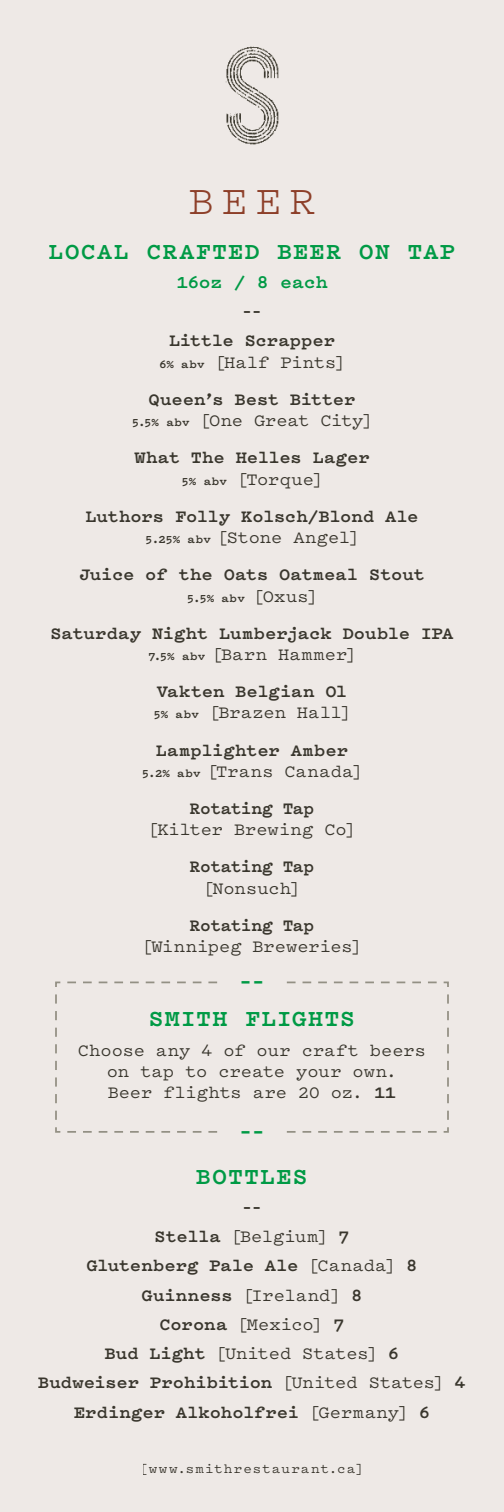
<style>
.page{position:relative;width:504px;height:1512px;background:#eee9e6}
.page>*{position:absolute;margin:0;border:0;box-sizing:border-box;transform-origin:0 0}
.t1{font:42px "Pitch";color:#98462e}
.t2{font:700 24.5px/37.1px "Pitch";letter-spacing:.05em;color:#00a94d;text-align:center}
.t3{font:700 19.25px "Pitch";letter-spacing:-.01em;color:#00a94d}
.t4{font:700 18.38px/29.2px "Pitch";letter-spacing:-.005em;color:#3e3c32;text-align:center}
.t5{font:500 18.38px/21.3px "Pitch";letter-spacing:-.005em;color:#3e3c32;text-align:center}
.t6{font:700 18.38px "Pitch";letter-spacing:-.025em;color:#3e3c32;scale:.95 1}
.t7{font:500 14px "Pitch";letter-spacing:.075em;color:#3e3c32}
.t8{font:700 12.25px "Pitch";color:#3e3c32}
.s1{font-size:12.25px}
.s2{font-weight:500}
.s3{font-weight:500;font-size:18.38px}
.s4{font-weight:700}
</style>
<div class="page">
<img style="left:225px;top:46px;width:54px;height:99px">
<svg style="left:55px;top:981px;width:394px;height:152px"></svg>
<div style="left:220px;top:977px;width:64px;height:171px;background:#eee9e6"></div>
<h1 class="t1" style="left:189px;top:172px;width:128px">BEER</h1>
<h2 class="t2" style="left:49px;top:232px;width:408px">LOCAL CRAFTED BEER ON TAP</h2>
<p class="t3" style="left:176px;top:269px;width:153px">16oz / 8 each</p>
<p class="t4" style="left:169px;top:296px;width:167px">––<br>Little Scrapper</p>
<p class="t4" style="left:149px;top:343px;width:208px;line-height:37.1px"><span class="s1">6% abv</span> <span class="s2">[Half Pints]<br></span>Queen’s Best Bitter</p>
<p class="t4" style="left:132px;top:401px;width:242px;line-height:37.1px;text-align:left"><span class="s1">5.5% abv</span> <span class="s2">[One Great City]<br></span>What The Helles Lager</p>
<p class="t4" style="left:85px;top:460px;width:335px;line-height:37.1px"><span class="s1">5% abv</span> <span class="s2">[Torque]<br></span>Luthors Folly Kolsch/Blond Ale</p>
<p class="t4" style="left:79px;top:518px;width:347px;line-height:37.1px"><span class="s1">5.25% abv</span> <span class="s2">[Stone Angel]<br></span>Juice of the Oats Oatmeal Stout</p>
<p class="t8" style="left:187px;top:589px;width:132px">5.5% abv <span class="s3">[Oxus]</span></p>
<p class="t4" style="left:51px;top:622px;width:404px;line-height:21.3px">Saturday Night Lumberjack Double IPA<br><span class="s1">7.5% abv</span> <span class="s2">[Barn Hammer]</span></p>
<p class="t4" style="left:154px;top:680px;width:198px;line-height:21.3px;text-align:left">Vakten Belgian Ol<br><span class="s1">5% abv</span> <span class="s2">[Brazen Hall]</span></p>
<p class="t4" style="left:142px;top:739px;width:222px;line-height:21.3px">Lamplighter Amber<br><span class="s1">5.2% abv</span> <span class="s2">[Trans Canada]</span></p>
<p class="t6" style="left:190px;top:796px;width:132px">Rotating Tap</p>
<p class="t5" style="left:149px;top:818px;width:208px">[Kilter Brewing Co]</p>
<p class="t6" style="left:190px;top:854px;width:132px">Rotating Tap</p>
<p class="t5" style="left:204px;top:877px;width:97px">[Nonsuch]</p>
<p class="t6" style="left:190px;top:913px;width:132px">Rotating Tap</p>
<p class="t5" style="left:143px;top:935px;width:220px">[Winnipeg Breweries]</p>
<h2 class="t2" style="left:149px;top:963px;width:208px">––<br>SMITH FLIGHTS</h2>
<p class="t5" style="left:78px;top:1039px;width:350px">Choose any 4 of our craft beers on tap to create your own.<br>Beer flights are 20 oz. <span class="s4">11</span></p>
<h2 class="t2" style="left:196px;top:1108px;width:113px;line-height:45px">––<br>BOTTLES</h2>
<p class="t4" style="left:38px;top:1192px;width:429px">––<br>Stella <span class="s2">[Belgium]</span> 7<br>Glutenberg Pale Ale <span class="s2">[Canada]</span> 8<br>Guinness <span class="s2">[Ireland]</span> 8<br>Corona <span class="s2">[Mexico]</span> 7<br>Bud Light <span class="s2">[United States]</span> 6<br>Budweiser Prohibition <span class="s2">[United States]</span> 4<br>Erdinger Alkoholfrei <span class="s2">[Germany]</span> 6</p>
<p class="t7" style="left:141px;top:1459px;width:224px">[www.smithrestaurant.ca]</p>
</div>
